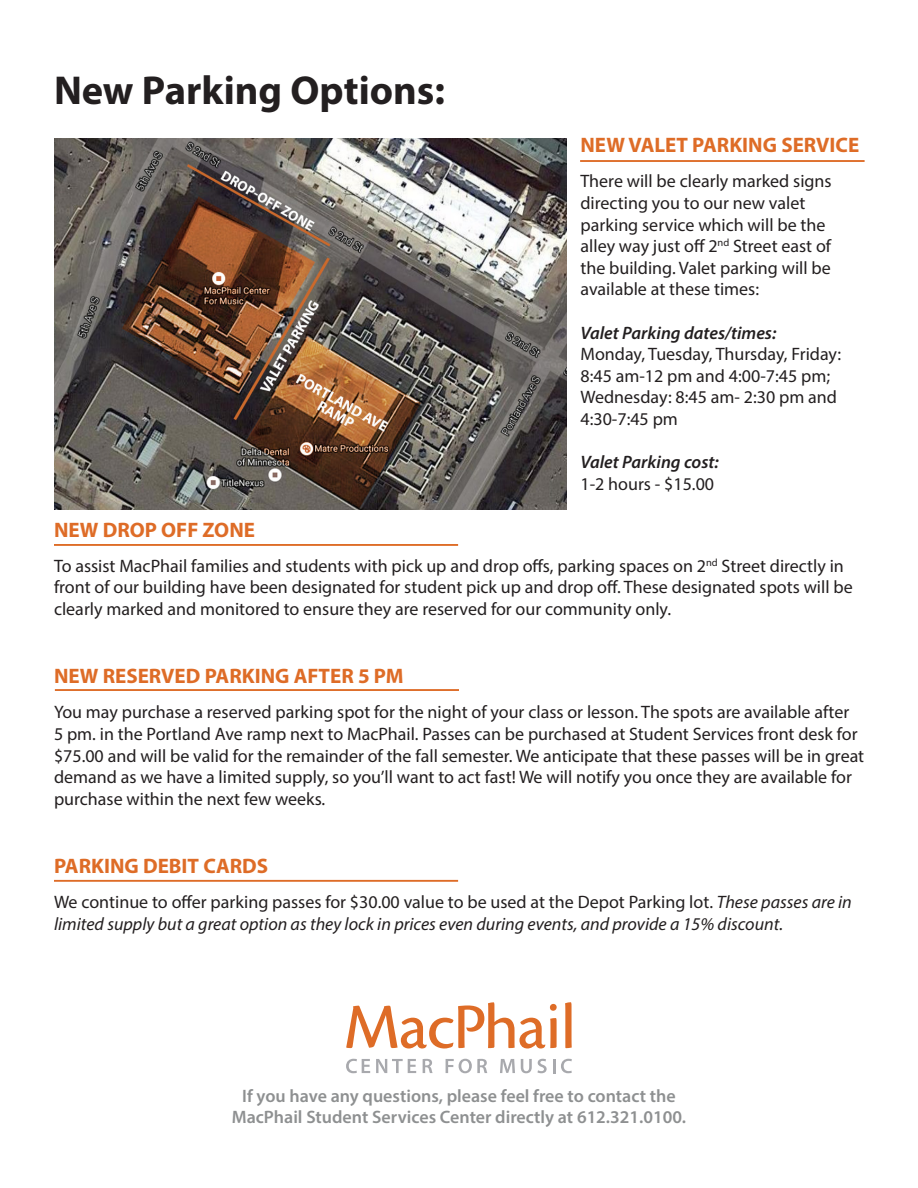
<style>
.page{position:relative;width:918px;height:1188px;background:#fff}
.page>*{position:absolute;margin:0;border:0;box-sizing:border-box;transform-origin:0 0}
.t1{font:700 40.5px "Myriad Pro";color:#231f20}
.t2{font:700 21px "Myriad Pro";color:#de6c27}
.t3{font:18px/21.6px "Myriad Pro";color:#231f20}
.t4{font:italic 18px/21.6px "Myriad Pro";color:#231f20}
.t5{font:600 18px "Myriad Pro";color:#8e9091}
.t6{font:italic 600 18px "Myriad Pro";color:#231f20}
.s1{font-style:normal}
</style>
<div class="page">
<img style="left:54px;top:138px;width:513px;height:371px">
<svg style="left:565px;top:1002px;width:7px;height:46px"></svg>
<svg style="left:346px;top:1002px;width:211px;height:47px"></svg>
<svg style="left:346px;top:1059px;width:24px;height:14px"></svg>
<svg style="left:376px;top:1059px;width:40px;height:14px"></svg>
<svg style="left:423px;top:1059px;width:10px;height:14px"></svg>
<svg style="left:446px;top:1059px;width:41px;height:14px"></svg>
<svg style="left:500px;top:1059px;width:15px;height:14px"></svg>
<svg style="left:521px;top:1059px;width:26px;height:14px"></svg>
<svg style="left:553px;top:1059px;width:2px;height:14px"></svg>
<svg style="left:561px;top:1059px;width:11px;height:14px"></svg>
<hr style="left:54px;top:544px;width:404px;height:2px;background:#de6c27">
<hr style="left:55px;top:689px;width:404px;height:2px;background:#de6c27">
<hr style="left:54px;top:880px;width:404px;height:2px;background:#de6c27">
<hr style="left:580px;top:160px;width:285px;height:2px;background:#de6c27">
<p class="t1" style="left:54px;top:64px;width:392px">New Parking Options:</p>
<p class="t2" style="left:580px;top:132px;width:280px">NEW VALET PARKING SERVICE</p>
<p class="t3" style="left:580px;top:170px;width:253px">There will be clearly marked signs directing you to our new valet parking service which will be the alley way just off 2<sup>nd</sup> Street east of the building. Valet parking will be available at these times:</p>
<p class="t6" style="left:580px;top:321px;width:197px">Valet Parking dates/times:</p>
<p class="t3" style="left:580px;top:343px;width:262px">Monday, Tuesday, Thursday, Friday:<br>8:45 am-12 pm and 4:00-7:45 pm;<br>Wednesday: 8:45 am- 2:30 pm and<br>4:30-7:45 pm</p>
<p class="t6" style="left:580px;top:451px;width:140px">Valet Parking cost:</p>
<p class="t3" style="left:580px;top:473px;width:135px">1-2 hours - $15.00</p>
<p class="t2" style="left:54px;top:516px;width:203px">NEW DROP OFF ZONE</p>
<p class="t3" style="left:54px;top:555px;width:800px">To assist MacPhail families and students with pick up and drop offs, parking spaces on 2<sup>nd</sup> Street directly in front of our building have been designated for student pick up and drop off. These designated spots will be clearly marked and monitored to ensure they are reserved for our community only.</p>
<p class="t2" style="left:54px;top:663px;width:351px">NEW RESERVED PARKING AFTER 5 PM</p>
<p class="t3" style="left:54px;top:701px;width:812px">You may purchase a reserved parking spot for the night of your class or lesson. The spots are available after<br>5 pm. in the Portland Ave ramp next to MacPhail. Passes can be purchased at Student Services front desk for $75.00 and will be valid for the remainder of the fall semester. We anticipate that these passes will be in great demand as we have a limited supply, so you’ll want to act fast! We will notify you once they are available for purchase within the next few weeks.</p>
<p class="t2" style="left:54px;top:852px;width:216px">PARKING DEBIT CARDS</p>
<p class="t4" style="left:54px;top:891px;width:799px"><span class="s1">We continue to offer parking passes for $30.00 value to be used at the Depot Parking lot.</span> These passes are in limited supply but a great option as they lock in prices even during events, and provide a 15% discount.</p>
<p class="t5" style="left:242px;top:1084px;width:435px">If you have any questions, please feel free to contact the</p>
<p class="t5" style="left:232px;top:1106px;width:456px">MacPhail Student Services Center directly at 612.321.0100.</p>
</div>
